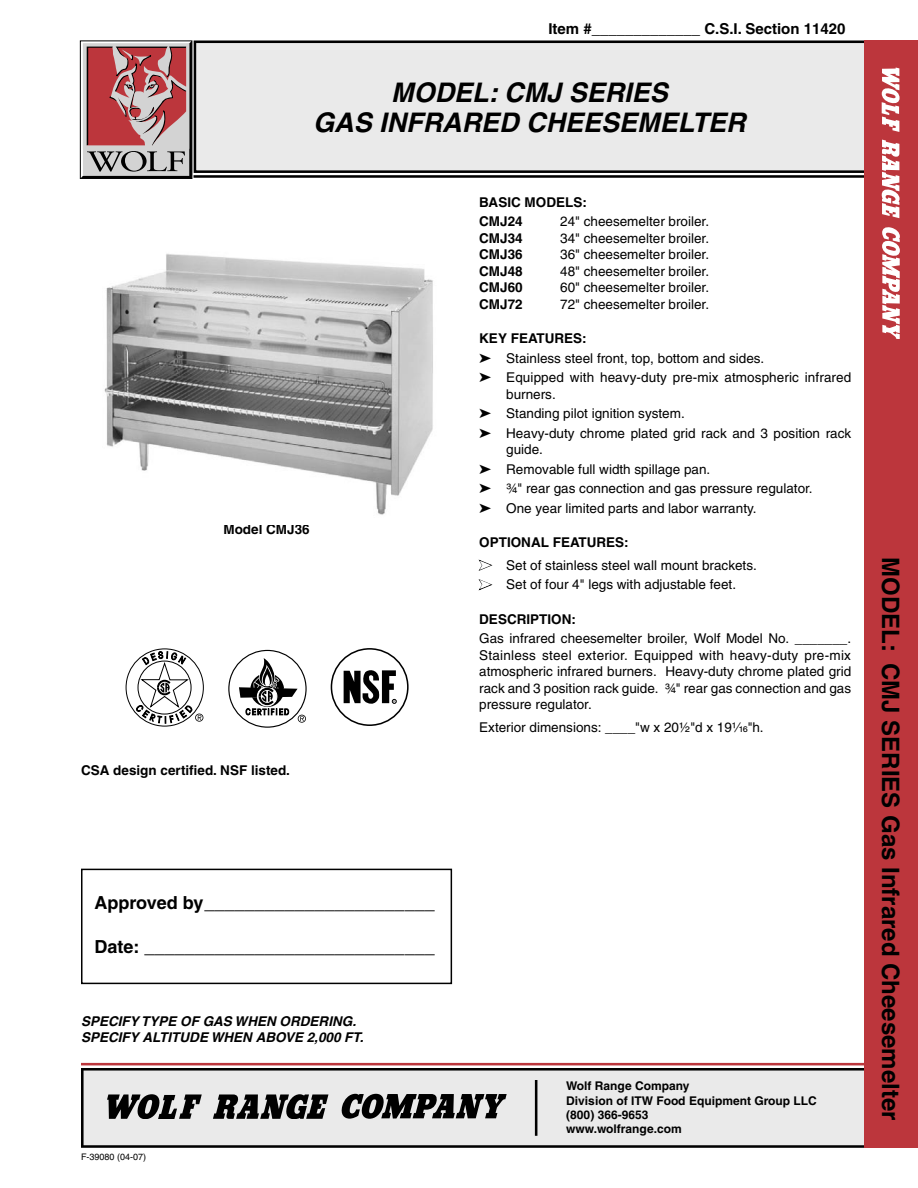
<style>
.page{position:relative;width:918px;height:1188px;background:#fff}
.page>*{position:absolute;margin:0;border:0;box-sizing:border-box;transform-origin:0 0}
.t1{font:italic 700 27px/30px "Helvetica";color:#000;text-align:center}
.t2{font:700 24px "Helvetica";color:#000}
.t3{font:700 18px "Helvetica";color:#000}
.t4{font:700 15px "Helvetica";color:#000}
.t5{font:13.5px/19.5px "Helvetica";color:#000}
.t6{font:700 13.5px/19.5px "Helvetica";color:#000}
.t7{font:italic 700 13.5px/16.5px "Helvetica";color:#000}
.t8{font:700 12px/14.2px "Helvetica";color:#000}
.t9{font:9px "Helvetica";color:#000}
.s1{font-weight:700}
.s2{color:#fff}
.s3{font-family:"Helvetica Fraction"}
</style>
<div class="page">
<hr style="left:81px;top:1063px;width:783px;height:2px;background:#bc363c">
<div style="left:195px;top:42px;width:671px;height:130px;background:#eaeaea"></div>
<div style="left:194px;top:40px;width:673px;height:133px;border:3px solid #000"></div>
<hr style="left:194px;top:175px;width:670px;height:3px;background:#000">
<svg style="left:80px;top:41px;width:112px;height:138px;background:#ae7a7c"></svg>
<div style="left:864px;top:40px;width:54px;height:1108px;background:#bc363c"></div>
<svg style="left:882px;top:68px;width:18px;height:64px"></svg>
<svg style="left:882px;top:140px;width:18px;height:78px"></svg>
<svg style="left:882px;top:227px;width:18px;height:112px"></svg>
<div style="left:82px;top:1070px;width:782px;height:77px;background:#eaeaea"></div>
<hr style="left:81px;top:1145px;width:783px;height:3px;background:#000">
<hr style="left:81px;top:1068px;width:783px;height:3px;background:#000">
<hr style="left:81px;top:1069px;width:3px;height:77px;background:#000">
<hr style="left:535px;top:1080px;width:2px;height:56px;background:#000">
<svg style="left:107px;top:1094px;width:95px;height:25px"></svg>
<svg style="left:213px;top:1094px;width:115px;height:25px"></svg>
<svg style="left:341px;top:1094px;width:165px;height:25px"></svg>
<svg style="left:478px;top:560px;width:15px;height:11px"></svg>
<svg style="left:478px;top:579px;width:15px;height:12px"></svg>
<div style="left:81px;top:869px;width:371px;height:115px;border:2px solid #000"></div>
<div style="left:331px;top:648px;width:78px;height:78px;border:2px solid #000;border-radius:50%"></div>
<svg style="left:344px;top:670px;width:53px;height:34px"></svg>
<svg style="left:126px;top:648px;width:77px;height:78px"></svg>
<svg style="left:239px;top:658px;width:67px;height:65px"></svg>
<img style="left:104px;top:253px;width:329px;height:262px">
<p class="t4" style="left:548px;top:20px;width:299px">Item #_____________ C.S.I. Section 11420</p>
<h1 class="t1" style="left:313px;top:77px;width:434px">MODEL: CMJ SERIES<br>GAS INFRARED CHEESEMELTER</h1>
<p class="t6" style="left:223px;top:519px;width:88px">Model CMJ36</p>
<p class="t6" style="left:81px;top:760px;width:211px">CSA design certified. NSF listed.</p>
<p class="t6" style="left:479px;top:192px;width:109px">BASIC MODELS:<br>CMJ24</p>
<p class="t5" style="left:560px;top:212px;width:150px">24" cheesemelter broiler.</p>
<p class="t6" style="left:479px;top:228px;width:45px">CMJ34</p>
<p class="t5" style="left:560px;top:228px;width:150px">34" cheesemelter broiler.</p>
<p class="t6" style="left:479px;top:245px;width:45px">CMJ36</p>
<p class="t5" style="left:560px;top:245px;width:150px">36" cheesemelter broiler.</p>
<p class="t6" style="left:479px;top:261px;width:45px">CMJ48</p>
<p class="t5" style="left:560px;top:261px;width:150px">48" cheesemelter broiler.</p>
<p class="t6" style="left:479px;top:278px;width:45px">CMJ60</p>
<p class="t5" style="left:560px;top:278px;width:150px">60" cheesemelter broiler.</p>
<p class="t6" style="left:479px;top:294px;width:45px">CMJ72</p>
<p class="t5" style="left:560px;top:294px;width:150px">72" cheesemelter broiler.</p>
<p class="t5" style="left:479px;top:329px;width:374px"><span class="s1">KEY FEATURES:<br></span>➤ Stainless steel front, top, bottom and sides.<br>➤ Equipped with heavy-duty pre-mix atmospheric infrared</p>
<p class="t5" style="left:479px;top:384px;width:374px;text-indent:27px">burners.<br>➤ Standing pilot ignition system.<br>➤ Heavy-duty chrome plated grid rack and 3 position rack</p>
<p class="t5" style="left:479px;top:440px;width:335px;text-indent:27px">guide.<br>➤ Removable full width spillage pan.<br>➤ ¾" rear gas connection and gas pressure regulator. ➤ One year limited parts and labor warranty.</p>
<p class="t5" style="left:479px;top:531px;width:279px;line-height:22.5px"><span class="s1">OPTIONAL FEATURES:<br></span><span class="s2">➤</span> Set of stainless steel wall mount brackets.</p>
<p class="t5" style="left:479px;top:575px;width:258px"><span class="s2">➤</span> Set of four 4" legs with adjustable feet.</p>
<p class="t6" style="left:479px;top:609px;width:98px">DESCRIPTION:</p>
<p class="t5" style="left:479px;top:630px;width:374px;line-height:16.5px;text-align:justify">Gas infrared cheesemelter broiler, Wolf Model No. _______.<br>Stainless steel exterior. Equipped with heavy-duty pre-mix atmospheric infrared burners. Heavy-duty chrome plated grid rack and 3 position rack guide. ¾" rear gas connection and gas pressure regulator.</p>
<p class="t5" style="left:479px;top:717px;width:286px">Exterior dimensions: ____"w x 20½"d x 19<span class="s3">¹⁄₁₆</span>"h.</p>
<h3 class="t3" style="left:94px;top:892px;width:342px">Approved by_______________________</h3>
<h3 class="t3" style="left:94px;top:935px;width:342px">Date: _____________________________</h3>
<p class="t7" style="left:81px;top:1013px;width:284px">SPECIFY TYPE OF GAS WHEN ORDERING.<br>SPECIFY ALTITUDE WHEN ABOVE 2,000 FT.</p>
<p class="t9" style="left:81px;top:1152px;width:67px">F-39080 (04-07)</p>
<p class="t8" style="left:566px;top:1079px;width:252px">Wolf Range Company<br>Division of ITW Food Equipment Group LLC (800) 366-9653<br>www.wolfrange.com</p>
<h2 class="t2" style="left:905px;top:557px;width:565px;rotate:90deg">MODEL: CMJ SERIES Gas Infrared Cheesemelter</h2>
</div>
